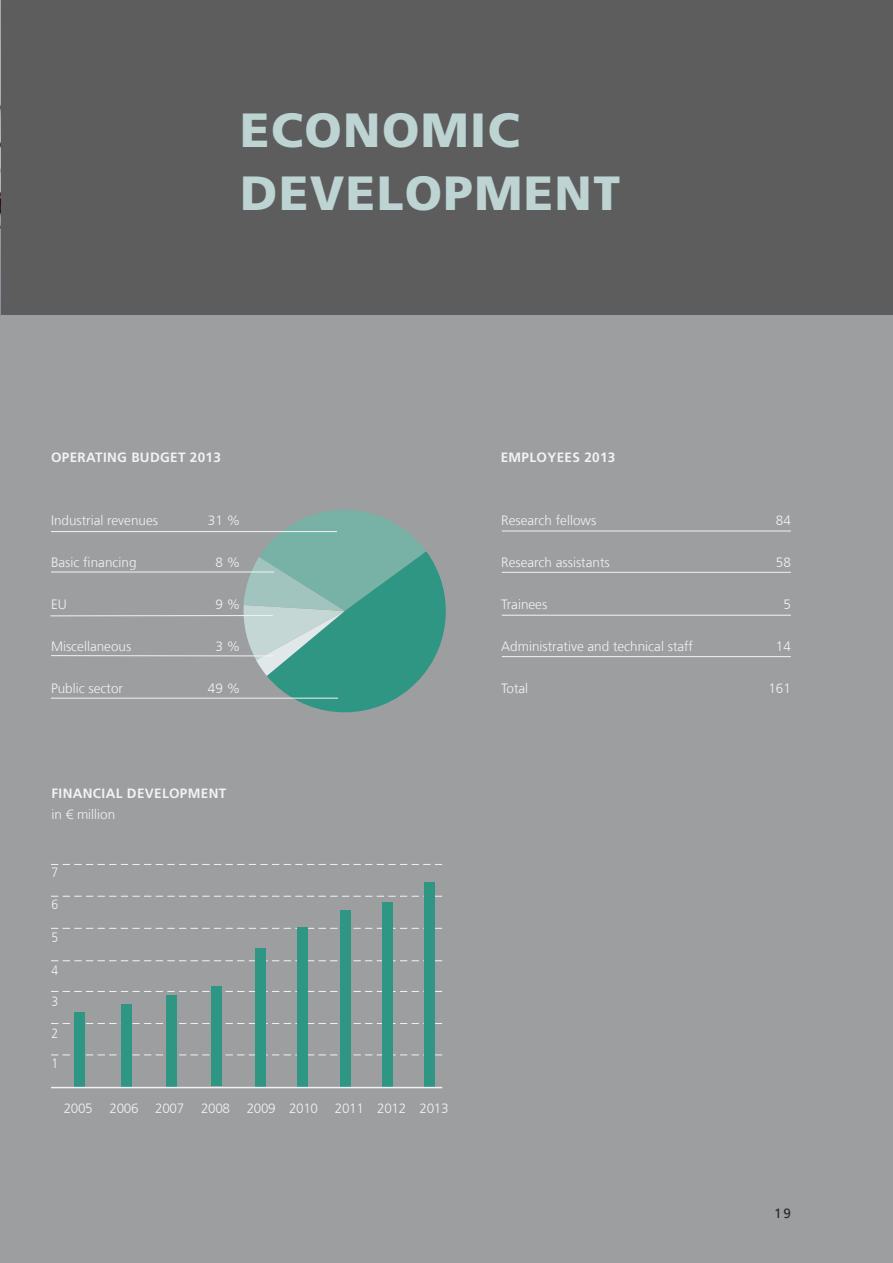
<style>
.page{position:relative;width:893px;height:1263px;background:#fff}
.page>*{position:absolute;margin:0;border:0;box-sizing:border-box;transform-origin:0 0}
.t1{font:900 48px/63px "Frutiger LT Com";letter-spacing:.03em;color:#bdd4d2}
.t2{font:300 13.5px "Frutiger LT Com";color:#f2f2f6}
.t3{font:700 13.5px "Frutiger LT Com";letter-spacing:.025em;color:#f2f2f6}
.t4{font:300 13.5px "Frutiger LT Com";letter-spacing:-.025em;color:#f2f2f6}
.t5{font:300 13.5px "Frutiger LT Com";color:#f2f2f6;scale:.9 1}
.t6{font:13.5px "Frutiger LT Com";color:#292929}
</style>
<div class="page">
<div style="left:0;top:139px;width:893px;height:1124px;background:#9d9ea0"></div>
<div style="left:0;top:0;width:893px;height:315px;background:#5d5d5e"></div>
<hr style="left:502px;top:531px;width:289px;height:1px;background:#f2f2f6">
<hr style="left:502px;top:615px;width:289px;height:1px;background:#f2f2f6">
<hr style="left:502px;top:572px;width:289px;height:1px;background:#f2f2f6">
<hr style="left:502px;top:656px;width:289px;height:1px;background:#f2f2f6">
<svg style="left:243px;top:510px;width:203px;height:203px"></svg>
<hr style="left:51px;top:531px;width:286px;height:1px;background:#f2f2f6">
<hr style="left:51px;top:615px;width:222px;height:1px;background:#f2f2f6">
<hr style="left:51px;top:572px;width:223px;height:1px;background:#f2f2f6">
<hr style="left:51px;top:655px;width:223px;height:1px;background:#f2f2f6">
<hr style="left:51px;top:698px;width:287px;height:1px;background:#f2f2f6">
<svg style="left:51px;top:896px;width:391px;height:1px"></svg>
<svg style="left:51px;top:864px;width:391px;height:1px"></svg>
<svg style="left:51px;top:928px;width:391px;height:1px"></svg>
<svg style="left:51px;top:960px;width:391px;height:1px"></svg>
<svg style="left:51px;top:991px;width:391px;height:1px"></svg>
<svg style="left:51px;top:1023px;width:391px;height:1px"></svg>
<svg style="left:51px;top:1054px;width:391px;height:1px"></svg>
<div style="left:74px;top:1013px;width:10px;height:74px;background:#2f9684"></div>
<div style="left:121px;top:1004px;width:11px;height:84px;background:#2f9684"></div>
<div style="left:167px;top:995px;width:10px;height:92px;background:#2f9684"></div>
<div style="left:211px;top:987px;width:10px;height:99px;background:#2f9684"></div>
<div style="left:255px;top:949px;width:11px;height:139px;background:#2f9684"></div>
<div style="left:298px;top:928px;width:10px;height:160px;background:#2f9684"></div>
<div style="left:340px;top:911px;width:11px;height:177px;background:#2f9684"></div>
<div style="left:383px;top:902px;width:10px;height:185px;background:#2f9684"></div>
<div style="left:424px;top:882px;width:11px;height:205px;background:#2f9684"></div>
<hr style="left:51px;top:1087px;width:391px;height:1px;background:#f2f2f6">
<img style="left:0;top:0;width:1px;height:315px">
<h1 class="t1" style="left:240px;top:99px;width:381px">ECONOMIC<br>DEVELOPMENT</h1>
<p class="t3" style="left:51px;top:449px;width:171px">OPERATING BUDGET 2013</p>
<p class="t3" style="left:501px;top:449px;width:116px">EMPLOYEES 2013</p>
<p class="t2" style="left:51px;top:512px;width:109px">Industrial revenues</p>
<p class="t2" style="left:51px;top:554px;width:87px">Basic financing</p>
<p class="t2" style="left:51px;top:596px;width:17px">EU</p>
<p class="t2" style="left:51px;top:638px;width:82px">Miscellaneous</p>
<p class="t2" style="left:51px;top:680px;width:73px">Public sector</p>
<p class="t2" style="left:208px;top:512px;width:34px">31 %</p>
<p class="t2" style="left:215px;top:554px;width:26px">8 %</p>
<p class="t2" style="left:215px;top:596px;width:26px">9 %</p>
<p class="t2" style="left:215px;top:638px;width:26px">3 %</p>
<p class="t2" style="left:208px;top:680px;width:34px">49 %</p>
<p class="t3" style="left:52px;top:785px;width:176px">FINANCIAL DEVELOPMENT</p>
<p class="t2" style="left:52px;top:806px;width:65px">in € million</p>
<p class="t5" style="left:52px;top:865px;width:9px">7</p>
<p class="t5" style="left:52px;top:896px;width:9px">6</p>
<p class="t5" style="left:52px;top:929px;width:9px">5</p>
<p class="t5" style="left:52px;top:962px;width:9px">4</p>
<p class="t5" style="left:52px;top:994px;width:9px">3</p>
<p class="t5" style="left:52px;top:1025px;width:9px">2</p>
<p class="t5" style="left:52px;top:1055px;width:9px">1</p>
<p class="t4" style="left:64px;top:1100px;width:386px">2005 2006 2007 2008 2009 2010 2011 2012 2013</p>
<p class="t2" style="left:501px;top:512px;width:97px">Research fellows</p>
<p class="t2" style="left:501px;top:554px;width:110px">Research assistants</p>
<p class="t2" style="left:501px;top:596px;width:48px">Trainees</p>
<p class="t2" style="left:501px;top:638px;width:193px">Administrative and technical staff</p>
<p class="t2" style="left:501px;top:680px;width:28px">Total</p>
<p class="t2" style="left:776px;top:512px;width:17px">84</p>
<p class="t2" style="left:776px;top:554px;width:17px">58</p>
<p class="t2" style="left:783px;top:596px;width:9px">5</p>
<p class="t2" style="left:776px;top:638px;width:17px">14</p>
<p class="t2" style="left:768px;top:680px;width:24px">161</p>
<p class="t6" style="left:774px;top:1205px;width:18px">19</p>
</div>
